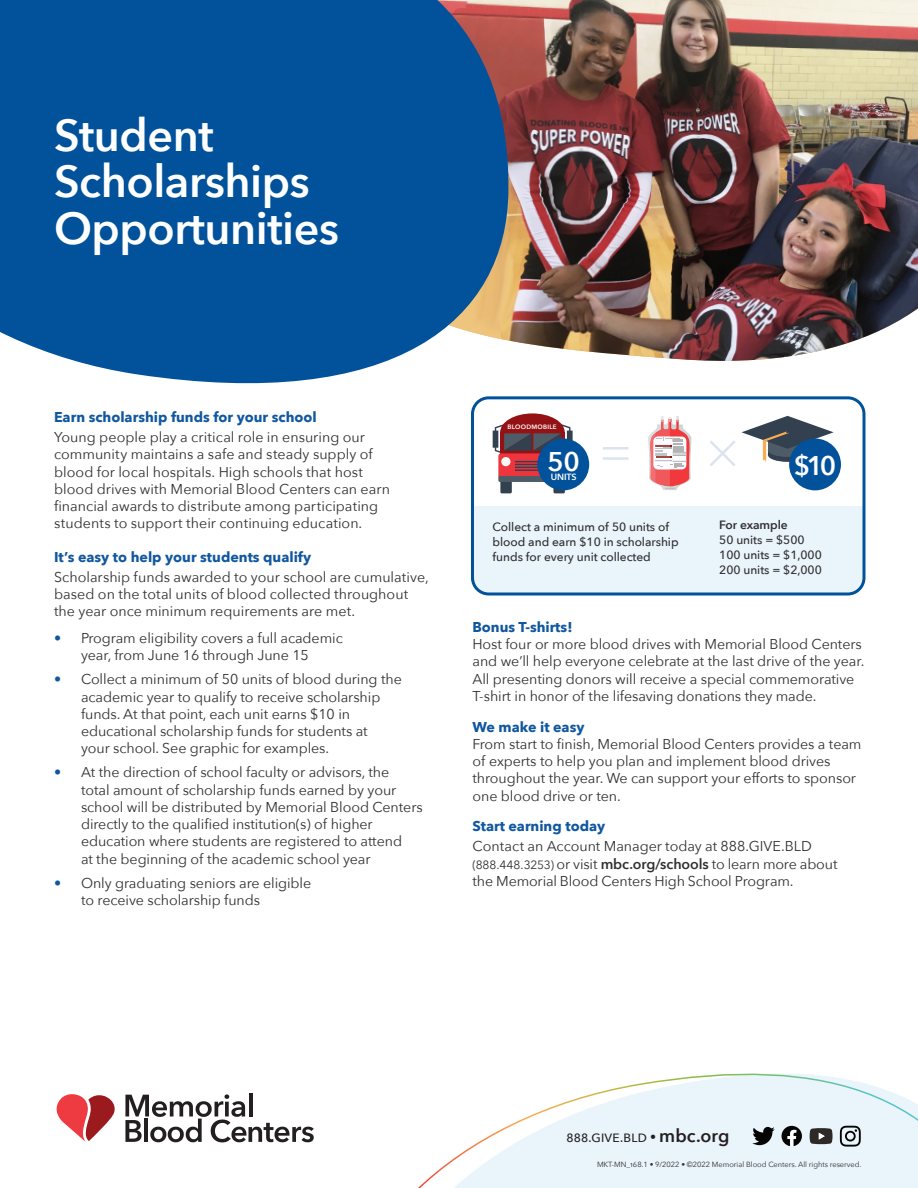
<style>
.page{position:relative;width:918px;height:1188px;background:#fff}
.page>*{position:absolute;margin:0;border:0;box-sizing:border-box;transform-origin:0 0}
.Titles{font:600 44.85px/46.5px "Avenir Next";letter-spacing:-.01em;color:#fff}
.Titles-2{font:600 27px "Avenir Next";color:#fff}
.Bullets{font:14.25px/17.2px "Avenir Next";letter-spacing:-.005em;color:#312f30}
.Body{font:14.25px/17.2px "Avenir Next";color:#312f30}
.BODY{font:14.25px/17.2px "Avenir Next";letter-spacing:-.005em;color:#312f30}
.Subhead_spacing{font:14.25px/17.2px "Avenir Next";letter-spacing:-.005em;color:#312f30}
.Subhead_spacing-2{font:700 14.25px "Avenir Next";color:#10579f}
.Bullets-2{font:700 14.25px "Avenir Next";color:#10579f}
.BODY-2{font:500 12px/15px "Avenir Next";letter-spacing:-.005em;color:#312f30}
.t1{font:500 12px "Avenir Next";letter-spacing:.02em;color:#231f20}
.BODY-3{font:600 12px "Avenir Next";letter-spacing:-.005em;color:#312f30}
.Titles-3{font:600 9px "Avenir Next";letter-spacing:-.01em;color:#fff}
.Subhead_spacing-3{font:7.5px "Avenir Next";letter-spacing:-.005em;color:#312f30}
.Titles-4{font:600 6.3px "Avenir Next";letter-spacing:.04em;color:#fff}
.s1{color:#10579f}
.s2{font-weight:700;color:#10579f}
.s3{font-size:12px}
.s4{font-weight:600}
.s5{font-weight:600;font-size:18px}
</style>
<div class="page">
<hr style="left:249px;top:1093px;width:3px;height:23px;background:#231f20">
<svg style="left:125px;top:1094px;width:189px;height:48px"></svg>
<svg style="left:57px;top:1094px;width:58px;height:48px"></svg>
<img style="left:510px;top:0;width:408px;height:361px">
<svg style="left:0;top:0;width:510px;height:409px;background:#2466a4"></svg>
<svg style="left:418px;top:1073px;width:500px;height:115px"></svg>
<svg style="left:752px;top:1127px;width:23px;height:18px"></svg>
<svg style="left:782px;top:1126px;width:20px;height:20px"></svg>
<svg style="left:810px;top:1128px;width:23px;height:16px"></svg>
<svg style="left:840px;top:1126px;width:21px;height:21px"></svg>
<svg style="left:648px;top:416px;width:43px;height:74px"></svg>
<div style="left:472px;top:507px;width:392px;height:87px;background:#eaf4fb"></div>
<div style="left:471px;top:396px;width:394px;height:199px;border:3px solid #01529b;border-radius:16px"></div>
<div style="left:789px;top:439px;width:52px;height:51px;background:#01529b;border-radius:50%"></div>
<svg style="left:710px;top:416px;width:124px;height:53px"></svg>
<div style="left:493px;top:431px;width:5px;height:17px;background:#33404f"></div>
<div style="left:567px;top:431px;width:6px;height:17px;background:#33404f"></div>
<div style="left:500px;top:413px;width:65px;height:38px;background:#941214;border-radius:50%"></div>
<svg style="left:495px;top:424px;width:75px;height:29px"></svg>
<div style="left:500px;top:476px;width:12px;height:17px;background:#33404f"></div>
<svg style="left:553px;top:476px;width:12px;height:17px"></svg>
<svg style="left:498px;top:453px;width:69px;height:26px"></svg>
<div style="left:498px;top:476px;width:69px;height:6px;background:#4d5c66;border-radius:2px"></div>
<div style="left:501px;top:457px;width:9px;height:9px;background:#f5f7f5;border-radius:50%"></div>
<hr style="left:515px;top:469px;width:35px;height:2px;background:#33404f">
<hr style="left:515px;top:467px;width:35px;height:1px;background:#33404f">
<hr style="left:515px;top:464px;width:35px;height:1px;background:#33404f">
<hr style="left:515px;top:461px;width:35px;height:1px;background:#33404f">
<div style="left:537px;top:439px;width:52px;height:51px;background:#01529b;border-radius:50%"></div>
<hr style="left:603px;top:447px;width:25px;height:3px;background:#dee3f1">
<hr style="left:603px;top:457px;width:25px;height:3px;background:#dee3f1">
<p class="Titles" style="left:54px;top:111px;width:287px">Student<br>Scholarships<br>Opportunities</p>
<p class="Subhead_spacing-2" style="left:54px;top:405px;width:264px">Earn scholarship funds for your school</p>
<p class="Body" style="left:54px;top:428px;width:338px">Young people play a critical role in ensuring our community maintains a safe and steady supply of blood for local hospitals. High schools that host blood drives with Memorial Blood Centers can earn financial awards to distribute among participating students to support their continuing education.</p>
<p class="Subhead_spacing-2" style="left:54px;top:545px;width:259px">It’s easy to help your students qualify</p>
<p class="Body" style="left:54px;top:568px;width:376px">Scholarship funds awarded to your school are cumulative, based on the total units of blood collected throughout the year once minimum requirements are met.</p>
<p class="Bullets" style="left:54px;top:629px;width:290px;text-align:center"><span class="s1">•</span> Program eligibility covers a full academic year, from June 16 through June 15</p>
<p class="Bullets" style="left:81px;top:670px;width:322px;text-indent:-27px"><span class="s1">•</span> Collect a minimum of 50 units of blood during the academic year to qualify to receive scholarship funds. At that point, each unit earns $10 in educational scholarship funds for students at<br>your school. See graphic for examples.</p>
<p class="Bullets" style="left:81px;top:763px;width:343px;text-indent:-27px"><span class="s1">•</span> At the direction of school faculty or advisors, the<br>total amount of scholarship funds earned by your school will be distributed by Memorial Blood Centers directly to the qualified institution(s) of higher education where students are registered to attend<br>at the beginning of the academic school year</p>
<p class="Bullets" style="left:81px;top:873px;width:232px;text-indent:-27px"><span class="s1">•</span> Only graduating seniors are eligible to receive scholarship funds</p>
<p class="Titles-4" style="left:508px;top:422px;width:51px">BLOODMOBILE</p>
<p class="Titles-2" style="left:547px;top:438px;width:34px">50</p>
<p class="Titles-3" style="left:551px;top:469px;width:27px">UNITS</p>
<p class="Titles-2" style="left:794px;top:442px;width:44px">$10</p>
<p class="BODY-2" style="left:493px;top:519px;width:187px">Collect a minimum of 50 units of blood and earn $10 in scholarship funds for every unit collected</p>
<p class="BODY-3" style="left:719px;top:515px;width:70px">For example</p>
<p class="BODY-2" style="left:719px;top:532px;width:87px">50 units = $500</p>
<p class="BODY-2" style="left:719px;top:547px;width:104px">100 units = $1,000</p>
<p class="BODY-2" style="left:719px;top:562px;width:104px">200 units = $2,000</p>
<p class="Bullets-2" style="left:472px;top:614px;width:101px">Bonus T-shirts!</p>
<p class="BODY" style="left:472px;top:635px;width:393px">Host four or more blood drives with Memorial Blood Centers and we’ll help everyone celebrate at the last drive of the year.<br>All presenting donors will receive a special commemorative T-shirt in honor of the lifesaving donations they made.</p>
<p class="Subhead_spacing" style="left:472px;top:717px;width:390px"><span class="s2">We make it easy<br></span>From start to finish, Memorial Blood Centers provides a team of experts to help you plan and implement blood drives throughout the year. We can support your efforts to sponsor one blood drive or ten.</p>
<p class="Subhead_spacing-2" style="left:472px;top:814px;width:134px">Start earning today</p>
<p class="Body" style="left:472px;top:837px;width:367px">Contact an Account Manager today at 888.GIVE.BLD <span class="s3">(888.448.3253)</span> or visit <span class="s4">mbc.org/schools</span> to learn more about the Memorial Blood Centers High School Program.</p>
<p class="t1" style="left:566px;top:1128px;width:165px">888.GIVE.BLD • <span class="s5">mbc.org</span></p>
<p class="Subhead_spacing-3" style="left:597px;top:1158px;width:266px">MKT-MN_168.1 • 9/2022 • ©2022 Memorial Blood Centers. All rights reserved.</p>
</div>
